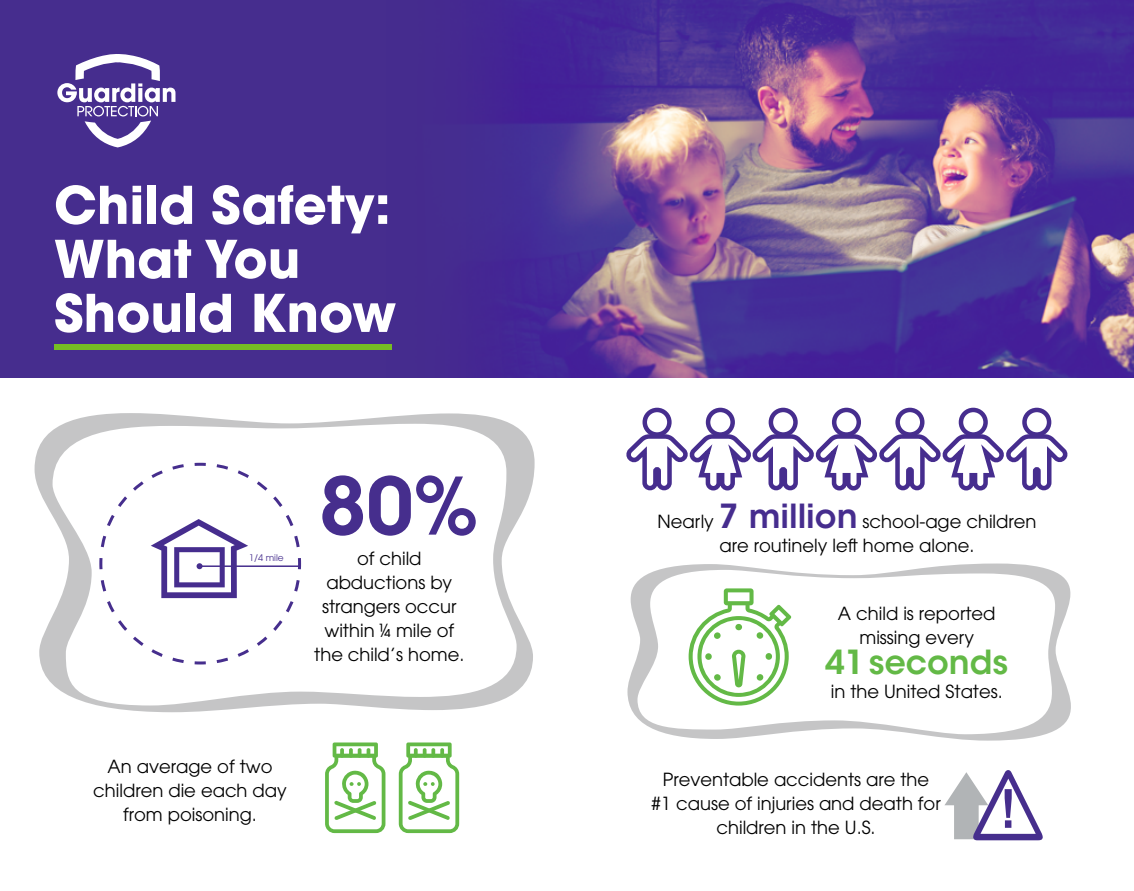
<style>
.page{position:relative;width:1134px;height:891px;background:#fff}
.page>*{position:absolute;margin:0;border:0;box-sizing:border-box;transform-origin:0 0}
.t1{font:600 78.6px "ITC Avant Garde Std";color:#462e8d}
.t2{font:700 51.6px/54px "ITC Avant Garde Std";color:#fff}
.t3{font:600 33px "ITC Avant Garde Std";color:#63b946}
.t4{font:18px/24px "ITC Avant Garde Std";color:#000;text-align:center}
.t5{font:9px "ITC Avant Garde Std";color:#462e8d}
.s1{font-weight:600;font-size:33px;color:#462d8e}
</style>
<div class="page">
<div style="left:0;top:0;width:1134px;height:378px;background:#462d8e"></div>
<img style="left:376px;top:0;width:758px;height:378px">
<div style="left:54px;top:344px;width:338px;height:5px;background:#76bd23"></div>
<svg style="left:627px;top:564px;width:444px;height:177px"></svg>
<svg style="left:35px;top:413px;width:500px;height:299px"></svg>
<svg style="left:689px;top:588px;width:102px;height:118px"></svg>
<svg style="left:98px;top:462px;width:204px;height:204px"></svg>
<svg style="left:945px;top:770px;width:98px;height:70px"></svg>
<div style="left:643px;top:408px;width:29px;height:29px;border:4px solid #462d8e;border-radius:50%"></div>
<div style="left:706px;top:408px;width:29px;height:29px;border:4px solid #462d8e;border-radius:50%"></div>
<div style="left:769px;top:408px;width:29px;height:29px;border:4px solid #462d8e;border-radius:50%"></div>
<div style="left:832px;top:408px;width:29px;height:29px;border:4px solid #462d8e;border-radius:50%"></div>
<div style="left:895px;top:408px;width:30px;height:29px;border:4px solid #462d8e;border-radius:50%"></div>
<div style="left:959px;top:408px;width:29px;height:29px;border:4px solid #462d8e;border-radius:50%"></div>
<div style="left:1022px;top:408px;width:29px;height:29px;border:4px solid #462d8e;border-radius:50%"></div>
<svg style="left:626px;top:431px;width:442px;height:60px"></svg>
<svg style="left:325px;top:743px;width:60px;height:90px"></svg>
<svg style="left:399px;top:743px;width:60px;height:90px"></svg>
<svg style="left:414px;top:748px;width:4px;height:10px"></svg>
<svg style="left:423px;top:748px;width:4px;height:10px"></svg>
<svg style="left:431px;top:748px;width:4px;height:10px"></svg>
<svg style="left:440px;top:748px;width:4px;height:10px"></svg>
<svg style="left:57px;top:54px;width:118px;height:93px"></svg>
<h2 class="t2" style="left:54px;top:177px;width:344px">Child Safety:<br>What You<br>Should Know</h2>
<p class="t5" style="left:249px;top:553px;width:36px">1/4 mile</p>
<h1 class="t1" style="left:319px;top:456px;width:161px">80%</h1>
<p class="t4" style="left:314px;top:546px;width:152px">of child abductions by strangers occur within ¼ mile of the child’s home.</p>
<p class="t4" style="left:93px;top:754px;width:195px">An average of two children die each day from poisoning.</p>
<p class="t4" style="left:657px;top:509px;width:381px">Nearly <span class="s1">7 million</span> school-age children are routinely left home alone.</p>
<p class="t4" style="left:838px;top:601px;width:159px">A child is reported missing every</p>
<h3 class="t3" style="left:825px;top:641px;width:185px">41 seconds</h3>
<p class="t4" style="left:831px;top:679px;width:173px">in the United States.</p>
<p class="t4" style="left:651px;top:767px;width:291px">Preventable accidents are the #1 cause of injuries and death for children in the U.S.</p>
</div>
